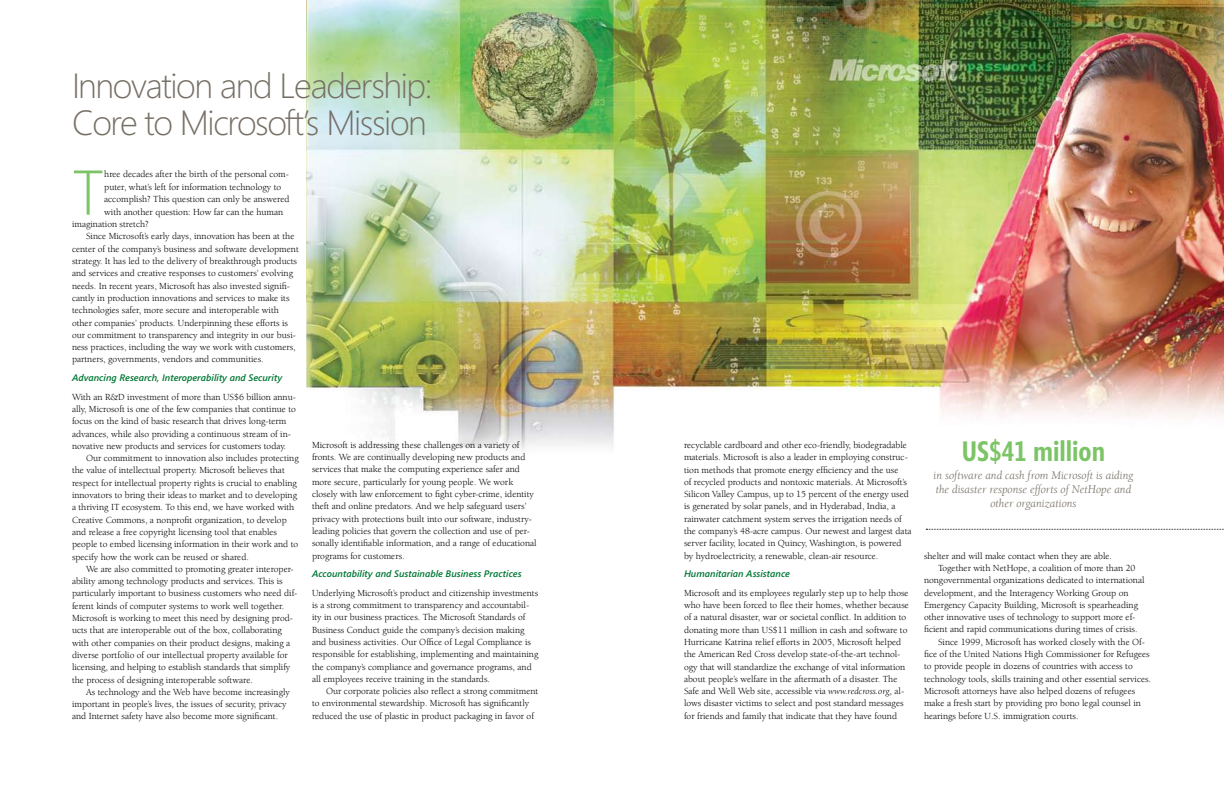
<style>
.page{position:relative;width:1224px;height:792px;background:#fff}
.page>*{position:absolute;margin:0;border:0;box-sizing:border-box;transform-origin:0 0}
.t1{font:300 63.1px "Segoe";color:#7cc466}
.t2{font:300 35px/37px "Segoe";letter-spacing:-.04em;color:#766f65}
.t3{font:700 28px "Segoe Condensed";color:#7cc466}
.t4{font:italic 12px/14px "Berkeley Old ITC";color:#766f65;text-align:center}
.t5{font:9.5px/12.3px "Berkeley Old ITC";color:#000}
.t6{font:italic 600 9.5px "Segoe";color:#007735}
.s1{font-style:italic}
</style>
<div class="page">
<img style="left:307px;top:0;width:917px;height:456px">
<svg style="left:926px;top:529px;width:298px;height:1px"></svg>
<h2 class="t2" style="left:72px;top:67px;width:362px">Innovation and Leadership:<br>Core to Microsoft’s Mission</h2>
<h1 class="t1" style="left:72px;top:149px;width:34px">T</h1>
<p class="t5" style="left:104px;top:168px;width:186px">hree decades after the birth of the personal com-</p>
<p class="t5" style="left:104px;top:180px;width:179px">puter, what’s left for information technology to</p>
<p class="t5" style="left:104px;top:193px;width:187px">accomplish? This question can only be answered</p>
<p class="t5" style="left:104px;top:205px;width:181px">with another question: How far can the human</p>
<p class="t5" style="left:72px;top:218px;width:78px">imagination stretch?</p>
<p class="t5" style="left:86px;top:230px;width:210px">Since Microsoft’s early days, innovation has been at the</p>
<p class="t5" style="left:72px;top:243px;width:228px">center of the company’s business and software development</p>
<p class="t5" style="left:72px;top:255px;width:227px">strategy. It has led to the delivery of breakthrough products</p>
<p class="t5" style="left:72px;top:267px;width:223px">and services and creative responses to customers’ evolving</p>
<p class="t5" style="left:72px;top:279px;width:220px">needs. In recent years, Microsoft has also invested signifi-</p>
<p class="t5" style="left:72px;top:292px;width:219px">cantly in production innovations and services to make its</p>
<p class="t5" style="left:72px;top:304px;width:208px">technologies safer, more secure and interoperable with</p>
<p class="t5" style="left:72px;top:316px;width:218px">other companies’ products. Underpinning these efforts is</p>
<p class="t5" style="left:72px;top:329px;width:225px">our commitment to transparency and integrity in our busi-</p>
<p class="t5" style="left:72px;top:341px;width:225px">ness practices, including the way we work with customers,</p>
<p class="t5" style="left:72px;top:353px;width:193px">partners, governments, vendors and communities.</p>
<p class="t6" style="left:72px;top:371px;width:212px">Advancing Research, Interoperability and Security</p>
<p class="t5" style="left:72px;top:390px;width:226px">With an R&amp;D investment of more than US$6 billion annu&shy;ally, Microsoft is one of the few companies that continue to focus on the kind of basic research that drives long-term advances, while also providing a continuous stream of in&shy;novative new products and services for customers today.</p>
<p class="t5" style="left:72px;top:452px;width:228px;text-indent:14px">Our commitment to innovation also includes protecting the value of intellectual property. Microsoft believes that respect for intellectual property rights is crucial to enabling innovators to bring their ideas to market and to developing a thriving IT ecosystem. To this end, we have worked with Creative Commons, a nonprofit organization, to develop and release a free copyright licensing tool that enables people to embed licensing information in their work and to specify how the work can be reused or shared.</p>
<p class="t5" style="left:72px;top:563px;width:227px;text-indent:14px">We are also committed to promoting greater interoper&shy;ability among technology products and services. This is particularly important to business customers who need dif&shy;ferent kinds of computer systems to work well together.<br>Microsoft is working to meet this need by designing prod&shy;ucts that are interoperable out of the box, collaborating with other companies on their product designs, making a diverse portfolio of our intellectual property available for licensing, and helping to establish standards that simplify the process of designing interoperable software.</p>
<p class="t5" style="left:72px;top:686px;width:219px;text-indent:14px">As technology and the Web have become increasingly important in people’s lives, the issues of security, privacy and Internet safety have also become more significant.</p>
<p class="t5" style="left:312px;top:439px;width:226px">Microsoft is addressing these challenges on a variety of fronts. We are continually developing new products and services that make the computing experience safer and more secure, particularly for young people. We work closely with law enforcement to fight cyber-crime, identity theft and online predators. And we help safeguard users’ privacy with protections built into our software, industry&shy;leading policies that govern the collection and use of per&shy;sonally identifiable information, and a range of educational programs for customers.</p>
<p class="t6" style="left:312px;top:567px;width:211px">Accountability and Sustainable Business Practices</p>
<p class="t5" style="left:312px;top:586px;width:228px">Underlying Microsoft’s product and citizenship investments is a strong commitment to transparency and accountabil&shy;ity in our business practices. The Microsoft Standards of Business Conduct guide the company’s decision making and business activities. Our Office of Legal Compliance is responsible for establishing, implementing and maintaining the company’s compliance and governance programs, and all employees receive training in the standards.</p>
<p class="t5" style="left:312px;top:685px;width:228px;text-indent:14px">Our corporate policies also reflect a strong commitment to environmental stewardship. Microsoft has significantly reduced the use of plastic in product packaging in favor of</p>
<p class="t5" style="left:684px;top:439px;width:229px">recyclable cardboard and other eco-friendly, biodegradable materials. Microsoft is also a leader in employing construc&shy;tion methods that promote energy efficiency and the use<br>of recycled products and nontoxic materials. At Microsoft’s Silicon Valley Campus, up to 15 percent of the energy used is generated by solar panels, and in Hyderabad, India, a rainwater catchment system serves the irrigation needs of the company’s 48-acre campus. Our newest and largest data server facility, located in Quincy, Washington, is powered by hydroelectricity, a renewable, clean-air resource.</p>
<p class="t6" style="left:684px;top:567px;width:108px">Humanitarian Assistance</p>
<p class="t5" style="left:684px;top:586px;width:226px">Microsoft and its employees regularly step up to help those who have been forced to flee their homes, whether because of a natural disaster, war or societal conflict. In addition to donating more than US$11 million in cash and software to Hurricane Katrina relief efforts in 2005, Microsoft helped the American Red Cross develop state-of-the-art technol&shy;ogy that will standardize the exchange of vital information about people’s welfare in the aftermath of a disaster. The Safe and Well Web site, accessible via <span class="s1">www.redcross.org</span>, al&shy;lows disaster victims to select and post standard messages for friends and family that indicate that they have found</p>
<h3 class="t3" style="left:962px;top:434px;width:145px">US$41 million</h3>
<p class="t4" style="left:934px;top:468px;width:201px">in software and cash from Microsoft is aiding the disaster response efforts of NetHope and other organizations</p>
<p class="t5" style="left:924px;top:549px;width:190px">shelter and will make contact when they are able.</p>
<p class="t5" style="left:938px;top:562px;width:199px">Together with NetHope, a coalition of more than 20</p>
<p class="t5" style="left:924px;top:574px;width:222px">nongovernmental organizations dedicated to international</p>
<p class="t5" style="left:924px;top:586px;width:206px">development, and the Interagency Working Group on</p>
<p class="t5" style="left:924px;top:599px;width:216px">Emergency Capacity Building, Microsoft is spearheading</p>
<p class="t5" style="left:924px;top:611px;width:213px">other innovative uses of technology to support more ef-</p>
<p class="t5" style="left:924px;top:623px;width:215px">ficient and rapid communications during times of crisis.</p>
<p class="t5" style="left:938px;top:636px;width:208px">Since 1999, Microsoft has worked closely with the Of-</p>
<p class="t5" style="left:924px;top:648px;width:227px">fice of the United Nations High Commissioner for Refugees</p>
<p class="t5" style="left:924px;top:660px;width:210px">to provide people in dozens of countries with access to</p>
<p class="t5" style="left:924px;top:672px;width:229px">technology tools, skills training and other essential services.</p>
<p class="t5" style="left:924px;top:685px;width:213px">Microsoft attorneys have also helped dozens of refugees</p>
<p class="t5" style="left:924px;top:697px;width:219px">make a fresh start by providing pro bono legal counsel in</p>
<p class="t5" style="left:924px;top:709px;width:156px">hearings before U.S. immigration courts.</p>
</div>
